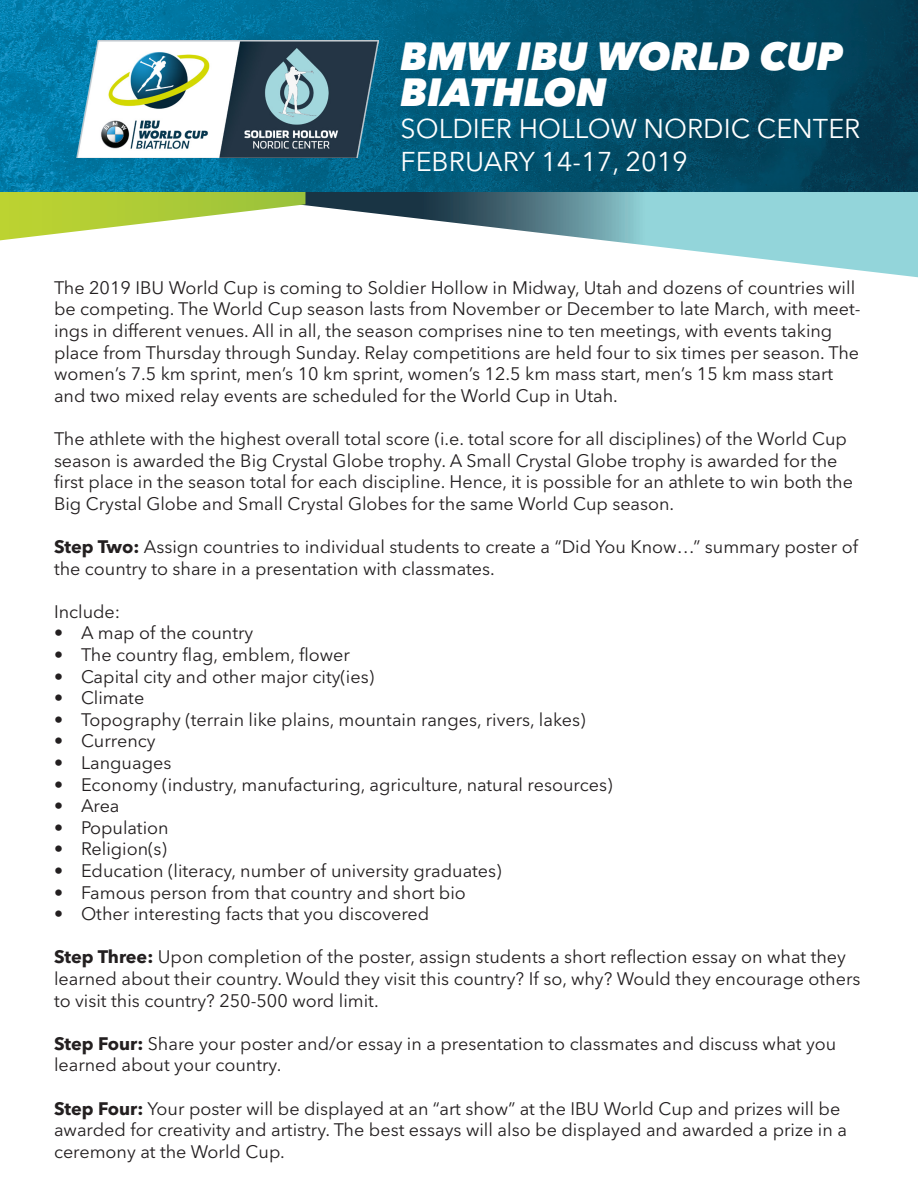
<style>
.page{position:relative;width:918px;height:1188px;background:#fff}
.page>*{position:absolute;margin:0;border:0;box-sizing:border-box;transform-origin:0 0}
.t1{font:italic 800 39px "Avenir Next W1 G";color:#fff}
.t2{font:27px/32.4px "Avenir Next W1 G";color:#fff}
.t3{font:18px/21.6px "Avenir Next W1 G";color:#231f20}
.s1{font-weight:700}
</style>
<div class="page">
<img style="left:0;top:0;width:918px;height:192px">
<svg style="left:305px;top:192px;width:613px;height:85px"></svg>
<svg style="left:0;top:192px;width:305px;height:48px"></svg>
<img style="left:76px;top:40px;width:302px;height:118px">
<p class="t1" style="left:400px;top:32px;width:444px">BMW IBU WORLD CUP</p>
<p class="t1" style="left:400px;top:68px;width:208px">BIATHLON</p>
<p class="t2" style="left:400px;top:113px;width:461px">SOLDIER HOLLOW NORDIC CENTER<br>FEBRUARY 14-17, 2019</p>
<p class="t3" style="left:54px;top:277px;width:808px">The 2019 IBU World Cup is coming to Soldier Hollow in Midway, Utah and dozens of countries will be competing. The World Cup season lasts from November or December to late March, with meet&shy;ings in different venues. All in all, the season comprises nine to ten meetings, with events taking place from Thursday through Sunday. Relay competitions are held four to six times per season. The women’s 7.5 km sprint, men’s 10 km sprint, women’s 12.5 km mass start, men’s 15 km mass start and two mixed relay events are scheduled for the World Cup in Utah.</p>
<p class="t3" style="left:54px;top:428px;width:801px">The athlete with the highest overall total score (i.e. total score for all disciplines) of the World Cup season is awarded the Big Crystal Globe trophy. A Small Crystal Globe trophy is awarded for the first place in the season total for each discipline. Hence, it is possible for an athlete to win both the Big Crystal Globe and Small Crystal Globes for the same World Cup season.</p>
<p class="t3" style="left:54px;top:536px;width:806px"><span class="s1">Step Two:</span> Assign countries to individual students to create a “Did You Know…” summary poster of the country to share in a presentation with classmates.</p>
<p class="t3" style="left:54px;top:601px;width:68px">Include:</p>
<p class="t3" style="left:54px;top:622px;width:201px">• A map of the country</p>
<p class="t3" style="left:54px;top:644px;width:298px">• The country flag, emblem, flower</p>
<p class="t3" style="left:54px;top:665px;width:322px">• Capital city and other major city(ies)</p>
<p class="t3" style="left:54px;top:687px;width:92px">• Climate</p>
<p class="t3" style="left:54px;top:709px;width:533px">• Topography (terrain like plains, mountain ranges, rivers, lakes)</p>
<p class="t3" style="left:54px;top:730px;width:103px">• Currency</p>
<p class="t3" style="left:54px;top:752px;width:119px">• Languages</p>
<p class="t3" style="left:54px;top:773px;width:560px">• Economy (industry, manufacturing, agriculture, natural resources)</p>
<p class="t3" style="left:54px;top:795px;width:67px">• Area</p>
<p class="t3" style="left:54px;top:817px;width:116px">• Population</p>
<p class="t3" style="left:54px;top:838px;width:115px">• Religion(s)</p>
<p class="t3" style="left:54px;top:860px;width:449px">• Education (literacy, number of university graduates)</p>
<p class="t3" style="left:54px;top:881px;width:413px">• Famous person from that country and short bio</p>
<p class="t3" style="left:54px;top:903px;width:377px">• Other interesting facts that you discovered</p>
<p class="t3" style="left:54px;top:946px;width:808px"><span class="s1">Step Three:</span> Upon completion of the poster, assign students a short reflection essay on what they learned about their country. Would they visit this country? If so, why? Would they encourage others to visit this country? 250-500 word limit.</p>
<p class="t3" style="left:54px;top:1033px;width:784px"><span class="s1">Step Four:</span> Share your poster and/or essay in a presentation to classmates and discuss what you learned about your country.</p>
<p class="t3" style="left:54px;top:1097px;width:794px"><span class="s1">Step Four:</span> Your poster will be displayed at an “art show” at the IBU World Cup and prizes will be awarded for creativity and artistry. The best essays will also be displayed and awarded a prize in a ceremony at the World Cup.</p>
</div>
